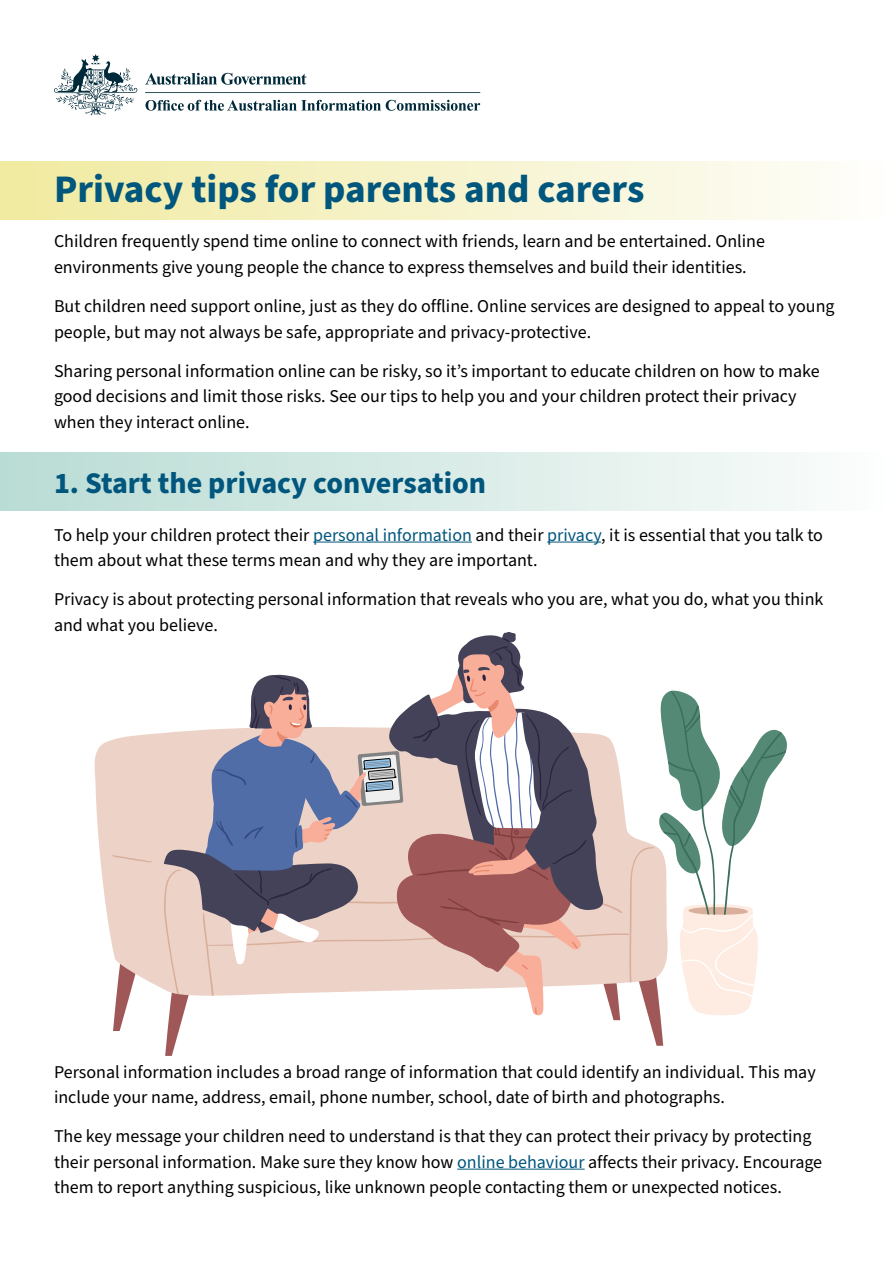
<style>
.page{position:relative;width:893px;height:1263px;background:#fff}
.page>*{position:absolute;margin:0;border:0;box-sizing:border-box;transform-origin:0 0}
.t1{font:700 39px "Source Sans Pro";color:#00567d}
.t2{font:700 30px "Source Sans Pro";color:#00567d}
.t3{font:18px/25.5px "Source Sans Pro";color:#000}
.s1{color:#00567d}
</style>
<div class="page">
<div style="left:1px;top:453px;width:891px;height:58px;background:linear-gradient(to right,#b8dcd4,#fcfdfc)"></div>
<hr style="left:313px;top:542px;width:159px;height:1px;background:#00567d">
<hr style="left:547px;top:542px;width:54px;height:1px;background:#00567d">
<hr style="left:457px;top:1169px;width:128px;height:1px;background:#00567d">
<div style="left:1px;top:161px;width:891px;height:58px;background:linear-gradient(to right,#f0ea9f,#fefdfc)"></div>
<svg style="left:54px;top:54px;width:426px;height:61px"></svg>
<svg style="left:94px;top:740px;width:16px;height:192px;fill:#edd3c7"></svg>
<svg style="left:110px;top:632px;width:677px;height:424px"></svg>
<h1 class="t1" style="left:54px;top:163px;width:592px">Privacy tips for parents and carers</h1>
<p class="t3" style="left:54px;top:229px;width:712px">Children frequently spend time online to connect with friends, learn and be entertained. Online environments give young people the chance to express themselves and build their identities.</p>
<p class="t3" style="left:54px;top:294px;width:782px">But children need support online, just as they do offline. Online services are designed to appeal to young people, but may not always be safe, appropriate and privacy-protective.</p>
<p class="t3" style="left:54px;top:358px;width:767px">Sharing personal information online can be risky, so it’s important to educate children on how to make good decisions and limit those risks. See our tips to help you and your children protect their privacy when they interact online.</p>
<h2 class="t2" style="left:54px;top:462px;width:434px">1. Start the privacy conversation</h2>
<p class="t3" style="left:54px;top:522px;width:770px">To help your children protect their <span class="s1">personal information</span> and their <span class="s1">privacy</span>, it is essential that you talk to them about what these terms mean and why they are important.</p>
<p class="t3" style="left:54px;top:587px;width:771px">Privacy is about protecting personal information that reveals who you are, what you do, what you think and what you believe.</p>
<p class="t3" style="left:54px;top:1059px;width:763px">Personal information includes a broad range of information that could identify an individual. This may include your name, address, email, phone number, school, date of birth and photographs.</p>
<p class="t3" style="left:54px;top:1124px;width:770px">The key message your children need to understand is that they can protect their privacy by protecting their personal information. Make sure they know how <span class="s1">online behaviour</span> affects their privacy. Encourage them to report anything suspicious, like unknown people contacting them or unexpected notices.</p>
</div>
